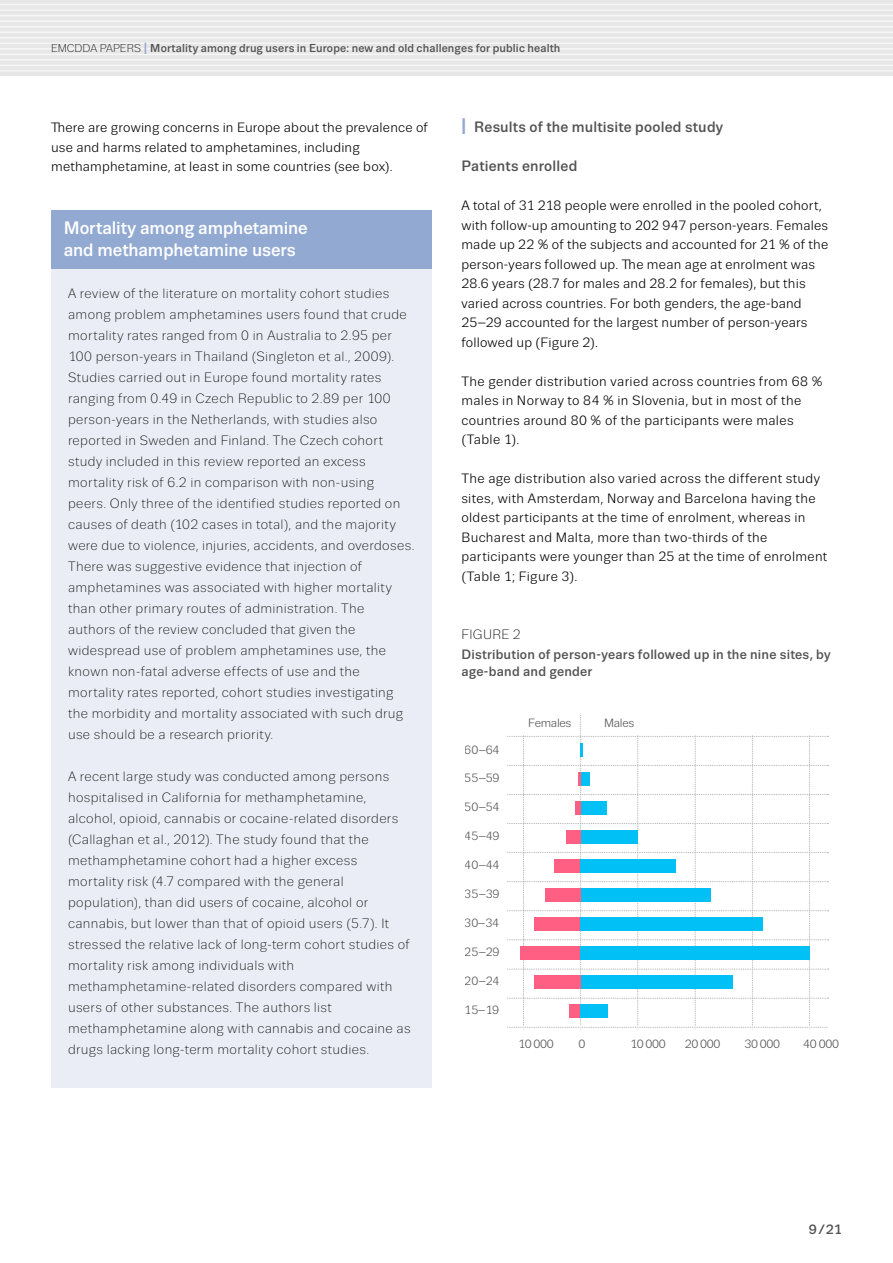
<style>
.page{position:relative;width:893px;height:1263px;background:#fff}
.page>*{position:absolute;margin:0;border:0;box-sizing:border-box;transform-origin:0 0}
.BOX_Heading{font:500 18px/21.6px "Trivia Sans";letter-spacing:-.005em;color:#fff}
.II_Headline{font:500 15px "Trivia Sans";letter-spacing:.015em;color:#535353}
.III_Headline{font:500 15px "Trivia Sans";letter-spacing:.01em;color:#535353}
.BOX_Text{font:300 13.5px/21px "Trivia Sans";letter-spacing:.025em;color:#000}
.TEXT_Regular_9_13{font:13.5px/19.5px "Trivia Sans";letter-spacing:.02em;color:#000}
.Table_Picture_name{font:500 13.5px/17.2px "Trivia Sans";letter-spacing:.015em;color:#535353}
.Table_Picture_No{font:300 13.5px "Trivia Sans";letter-spacing:.02em;color:#000}
.t1{font:12px "Trivia Sans";letter-spacing:-.03em;color:#535353}
.t2{font:500 11.55px "Trivia Sans";letter-spacing:.01em;color:#535353}
.s1{font-weight:300;font-size:11.25px;color:#000}
.s2{font-size:16.2px;color:#92a9d2}
.s3{font-weight:700;font-size:22.5px;color:#92a9d2}
</style>
<div class="page">
<div style="left:0;top:0;width:893px;height:76px;background:#e7e7e7"></div>
<hr style="left:0;top:4px;width:893px;height:1px;background:#f6f6f6">
<hr style="left:0;top:9px;width:893px;height:2px;background:#f6f6f6">
<hr style="left:0;top:15px;width:893px;height:1px;background:#f6f6f6">
<hr style="left:0;top:20px;width:893px;height:2px;background:#f6f6f6">
<hr style="left:0;top:26px;width:893px;height:1px;background:#f6f6f6">
<hr style="left:0;top:31px;width:893px;height:2px;background:#f6f6f6">
<hr style="left:0;top:37px;width:893px;height:1px;background:#f6f6f6">
<hr style="left:0;top:43px;width:893px;height:1px;background:#f6f6f6">
<hr style="left:0;top:48px;width:893px;height:2px;background:#f6f6f6">
<hr style="left:0;top:54px;width:893px;height:1px;background:#f6f6f6">
<hr style="left:0;top:59px;width:893px;height:2px;background:#f6f6f6">
<hr style="left:0;top:65px;width:893px;height:1px;background:#f6f6f6">
<hr style="left:0;top:70px;width:893px;height:2px;background:#f6f6f6">
<svg style="left:507px;top:715px;width:322px;height:315px"></svg>
<div style="left:51px;top:268px;width:381px;height:819px;background:#eaedf5"></div>
<div style="left:51px;top:210px;width:381px;height:58px;background:#92a9d2"></div>
<p class="t2" style="left:51px;top:42px;width:511px"><span class="s1">EMCDDA PAPERS</span> <span class="s2">I</span> Mortality among drug users in Europe: new and old challenges for public health</p>
<p class="TEXT_Regular_9_13" style="left:51px;top:118px;width:378px">There are growing concerns in Europe about the prevalence of use and harms related to amphetamines, including methamphetamine, at least in some countries (see box).</p>
<p class="BOX_Heading" style="left:64px;top:217px;width:246px">Mortality among amphetamine and methamphetamine users</p>
<p class="BOX_Text" style="left:68px;top:283px;width:348px">A review of the literature on mortality cohort studies among problem amphetamines users found that crude mortality rates ranged from 0 in Australia to 2.95 per 100 person-years in Thailand (Singleton et al., 2009).<br>Studies carried out in Europe found mortality rates ranging from 0.49 in Czech Republic to 2.89 per 100 person-years in the Netherlands, with studies also reported in Sweden and Finland. The Czech cohort study included in this review reported an excess mortality risk of 6.2 in comparison with non-using peers. Only three of the identified studies reported on causes of death (102 cases in total), and the majority were due to violence, injuries, accidents, and overdoses.<br>There was suggestive evidence that injection of amphetamines was associated with higher mortality than other primary routes of administration. The authors of the review concluded that given the widespread use of problem amphetamines use, the known non-fatal adverse effects of use and the mortality rates reported, cohort studies investigating the morbidity and mortality associated with such drug use should be a research priority.</p>
<p class="BOX_Text" style="left:68px;top:766px;width:344px">A recent large study was conducted among persons hospitalised in California for methamphetamine, alcohol, opioid, cannabis or cocaine-related disorders (Callaghan et al., 2012). The study found that the methamphetamine cohort had a higher excess mortality risk (4.7 compared with the general population), than did users of cocaine, alcohol or cannabis, but lower than that of opioid users (5.7). It stressed the relative lack of long-term cohort studies of mortality risk among individuals with methamphetamine-related disorders compared with users of other substances. The authors list methamphetamine along with cannabis and cocaine as drugs lacking long-term mortality cohort studies.</p>
<p class="II_Headline" style="left:461px;top:119px;width:263px"><span class="s3">I</span> Results of the multisite pooled study</p>
<p class="III_Headline" style="left:461px;top:158px;width:117px">Patients enrolled</p>
<p class="TEXT_Regular_9_13" style="left:461px;top:196px;width:368px">A total of 31 218 people were enrolled in the pooled cohort, with follow-up amounting to 202 947 person-years. Females made up 22 % of the subjects and accounted for 21 % of the person-years followed up. The mean age at enrolment was 28.6 years (28.7 for males and 28.2 for females), but this varied across countries. For both genders, the age-band 25–29 accounted for the largest number of person-years followed up (Figure 2).</p>
<p class="TEXT_Regular_9_13" style="left:461px;top:371px;width:363px">The gender distribution varied across countries from 68 % males in Norway to 84 % in Slovenia, but in most of the countries around 80 % of the participants were males (Table 1).</p>
<p class="TEXT_Regular_9_13" style="left:461px;top:469px;width:367px">The age distribution also varied across the different study sites, with Amsterdam, Norway and Barcelona having the oldest participants at the time of enrolment, whereas in Bucharest and Malta, more than two-thirds of the participants were younger than 25 at the time of enrolment (Table 1; Figure 3).</p>
<p class="Table_Picture_No" style="left:461px;top:627px;width:61px">FIGURE 2</p>
<p class="Table_Picture_name" style="left:461px;top:646px;width:371px">Distribution of person-years followed up in the nine sites, by age-band and gender</p>
<p class="t1" style="left:465px;top:744px;width:36px">60–64</p>
<p class="t1" style="left:465px;top:772px;width:36px">55–59</p>
<p class="t1" style="left:465px;top:801px;width:36px">50–54</p>
<p class="t1" style="left:465px;top:830px;width:36px">45–49</p>
<p class="t1" style="left:465px;top:859px;width:36px">40–44</p>
<p class="t1" style="left:465px;top:887px;width:36px">35–39</p>
<p class="t1" style="left:465px;top:916px;width:36px">30–34</p>
<p class="t1" style="left:465px;top:945px;width:36px">25–29</p>
<p class="t1" style="left:465px;top:974px;width:36px">20–24</p>
<p class="t1" style="left:465px;top:1003px;width:36px">15–19</p>
<p class="t1" style="left:528px;top:717px;width:45px">Females</p>
<p class="t1" style="left:604px;top:717px;width:32px">Males</p>
<p class="t1" style="left:518px;top:1037px;width:37px">10 000</p>
<p class="t1" style="left:578px;top:1037px;width:8px">0</p>
<p class="t1" style="left:630px;top:1037px;width:37px">10 000</p>
<p class="t1" style="left:685px;top:1037px;width:37px">20 000</p>
<p class="t1" style="left:744px;top:1037px;width:37px">30 000</p>
<p class="t1" style="left:803px;top:1037px;width:37px">40 000</p>
<p class="Table_Picture_name" style="left:809px;top:1220px;width:35px">9/21</p>
</div>
